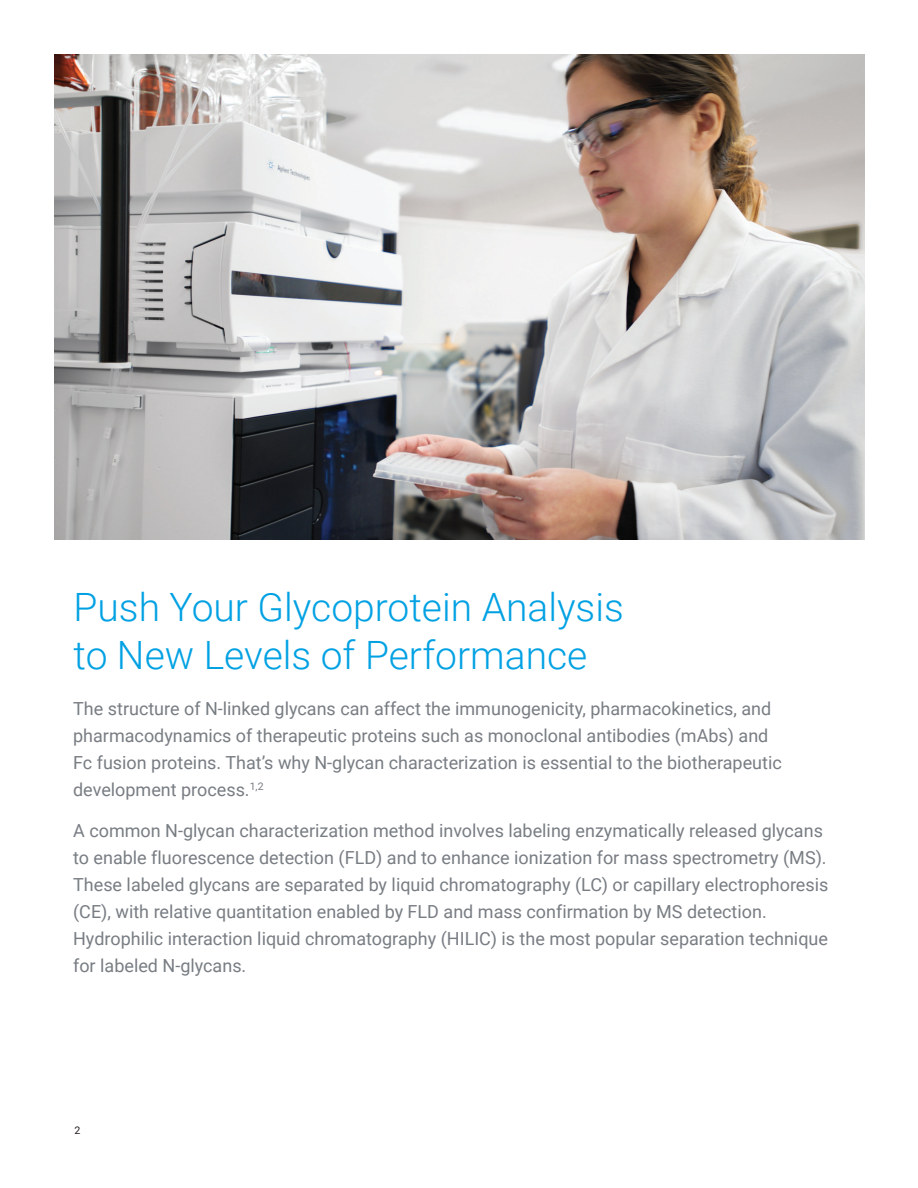
<style>
.page{position:relative;width:918px;height:1188px;background:#fff}
.page>*{position:absolute;margin:0;border:0;box-sizing:border-box;transform-origin:0 0}
.BROCHURE_headline_bl{font:300 39px "Roboto";color:#00a1e3}
.BROCHURE_paragraph_g{font:18px/27px "Roboto";color:#787d83}
.t1{font:10.5px "Roboto";color:#231f20}
</style>
<div class="page">
<img style="left:54px;top:54px;width:811px;height:486px">
<p class="BROCHURE_headline_bl" style="left:74px;top:580px;width:552px">Push Your Glycoprotein Analysis</p>
<p class="BROCHURE_headline_bl" style="left:74px;top:628px;width:515px">to New Levels of Performance</p>
<p class="BROCHURE_paragraph_g" style="left:73px;top:695px;width:710px">The structure of N-linked glycans can affect the immunogenicity, pharmacokinetics, and pharmacodynamics of therapeutic proteins such as monoclonal antibodies (mAbs) and Fc fusion proteins. That’s why N-glycan characterization is essential to the biotherapeutic development process.<sup>1,2</sup></p>
<p class="BROCHURE_paragraph_g" style="left:73px;top:816px;width:757px">A common N-glycan characterization method involves labeling enzymatically released glycans to enable fluorescence detection (FLD) and to enhance ionization for mass spectrometry (MS).<br>These labeled glycans are separated by liquid chromatography (LC) or capillary electrophoresis (CE), with relative quantitation enabled by FLD and mass confirmation by MS detection.<br>Hydrophilic interaction liquid chromatography (HILIC) is the most popular separation technique for labeled N-glycans.</p>
<p class="t1" style="left:75px;top:1123px;width:7px">2</p>
</div>
